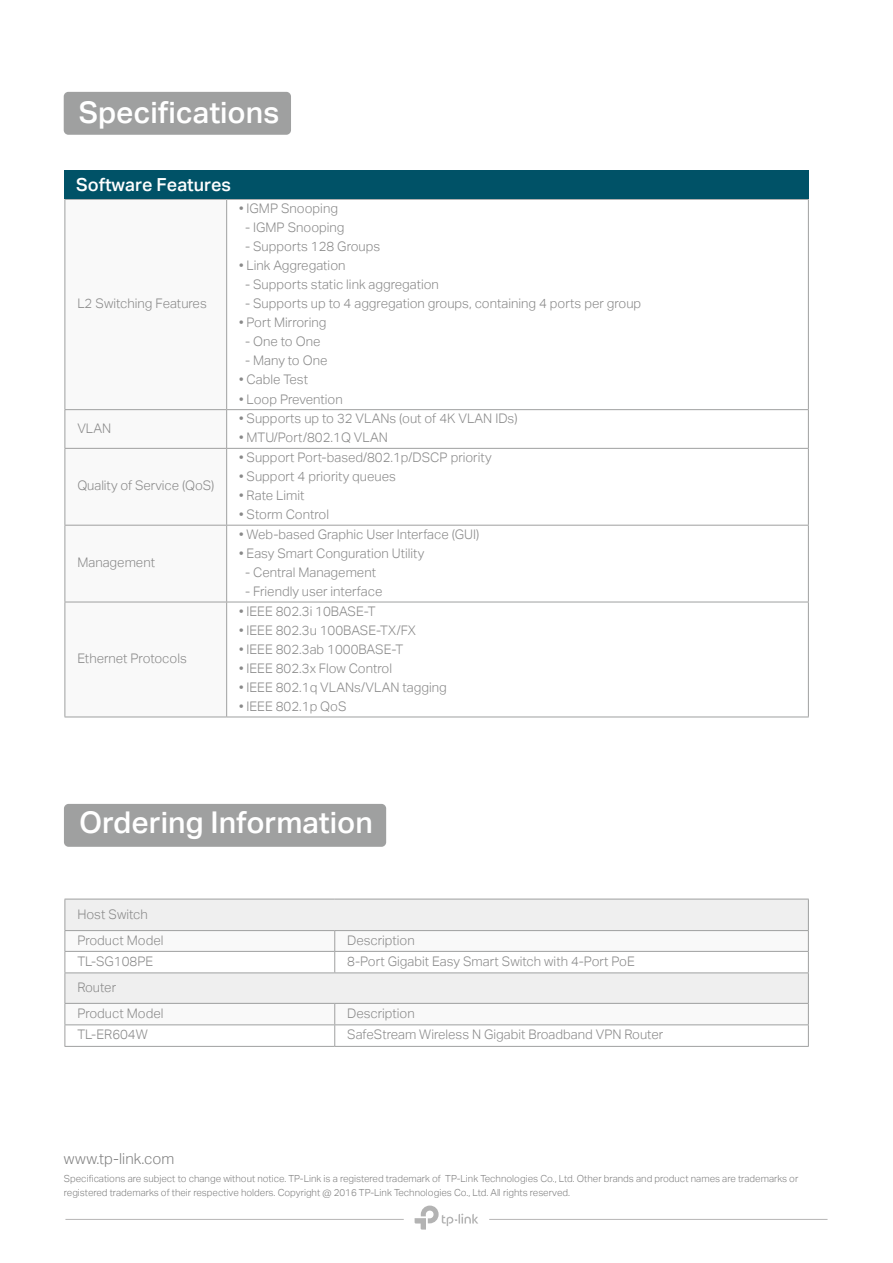
<style>
.page{position:relative;width:893px;height:1263px;background:#fff}
.page>*{position:absolute;margin:0;border:0;box-sizing:border-box;transform-origin:0 0}
.t1{font:30px "TP Link Aktiv Medium";color:#fff}
.t2{font:18px "TP Link Aktiv Medium";color:#fff}
.t3{font:15.15px "TP Link Aktiv Light";color:#808080}
.t4{font:300 13.2px/26.1px "Aktiv Grotesk Trial";color:#898989}
.t5{font:9.75px/13.5px "TP Link Aktiv Light";color:#808080}
</style>
<div class="page">
<svg style="left:66px;top:410px;width:160px;height:307px"></svg>
<hr style="left:65px;top:200px;width:1px;height:209px;background:#9fa0a0">
<hr style="left:65px;top:410px;width:1px;height:38px;background:#9fa0a0">
<hr style="left:808px;top:449px;width:1px;height:76px;background:#9fa0a0">
<hr style="left:808px;top:525px;width:1px;height:77px;background:#9fa0a0">
<hr style="left:226px;top:410px;width:1px;height:38px;background:#9fa0a0">
<hr style="left:65px;top:717px;width:162px;height:1px;background:#9fa0a0">
<hr style="left:227px;top:199px;width:582px;height:1px;background:#9fa0a0">
<hr style="left:226px;top:200px;width:1px;height:209px;background:#9fa0a0">
<hr style="left:227px;top:409px;width:582px;height:1px;background:#9fa0a0">
<hr style="left:227px;top:448px;width:582px;height:1px;background:#9fa0a0">
<hr style="left:226px;top:449px;width:1px;height:76px;background:#9fa0a0">
<hr style="left:227px;top:525px;width:582px;height:1px;background:#9fa0a0">
<hr style="left:226px;top:525px;width:1px;height:77px;background:#9fa0a0">
<hr style="left:227px;top:602px;width:582px;height:1px;background:#9fa0a0">
<hr style="left:226px;top:602px;width:1px;height:115px;background:#9fa0a0">
<hr style="left:808px;top:602px;width:1px;height:115px;background:#9fa0a0">
<hr style="left:227px;top:717px;width:582px;height:1px;background:#9fa0a0">
<hr style="left:808px;top:200px;width:1px;height:209px;background:#9fa0a0">
<hr style="left:808px;top:410px;width:1px;height:38px;background:#9fa0a0">
<hr style="left:65px;top:448px;width:162px;height:1px;background:#9fa0a0">
<hr style="left:65px;top:525px;width:162px;height:1px;background:#9fa0a0">
<hr style="left:65px;top:602px;width:162px;height:1px;background:#9fa0a0">
<hr style="left:65px;top:199px;width:162px;height:1px;background:#9fa0a0">
<hr style="left:65px;top:409px;width:162px;height:1px;background:#9fa0a0">
<hr style="left:65px;top:449px;width:1px;height:76px;background:#9fa0a0">
<hr style="left:65px;top:525px;width:1px;height:77px;background:#9fa0a0">
<hr style="left:65px;top:602px;width:1px;height:115px;background:#9fa0a0">
<div style="left:64px;top:804px;width:322px;height:43px;background:#9fa0a0;border-radius:5px"></div>
<div style="left:64px;top:170px;width:744px;height:29px;background:#005267"></div>
<div style="left:65px;top:899px;width:743px;height:31px;background:#efefef"></div>
<svg style="left:66px;top:931px;width:742px;height:93px"></svg>
<div style="left:65px;top:973px;width:743px;height:30px;background:#efefef"></div>
<svg style="left:808px;top:1004px;width:1px;height:42px"></svg>
<hr style="left:65px;top:899px;width:270px;height:1px;background:#9fa0a0">
<hr style="left:65px;top:899px;width:1px;height:31px;background:#9fa0a0">
<hr style="left:335px;top:899px;width:474px;height:1px;background:#9fa0a0">
<hr style="left:808px;top:899px;width:1px;height:31px;background:#9fa0a0">
<hr style="left:65px;top:930px;width:270px;height:1px;background:#9fa0a0">
<hr style="left:335px;top:930px;width:474px;height:1px;background:#9fa0a0">
<hr style="left:65px;top:972px;width:270px;height:1px;background:#9fa0a0">
<hr style="left:65px;top:973px;width:1px;height:30px;background:#9fa0a0">
<hr style="left:335px;top:972px;width:474px;height:1px;background:#9fa0a0">
<hr style="left:808px;top:973px;width:1px;height:30px;background:#9fa0a0">
<hr style="left:65px;top:1003px;width:270px;height:1px;background:#9fa0a0">
<hr style="left:335px;top:1003px;width:474px;height:1px;background:#9fa0a0">
<svg style="left:65px;top:931px;width:1px;height:41px"></svg>
<svg style="left:65px;top:1004px;width:1px;height:42px"></svg>
<svg style="left:334px;top:1004px;width:1px;height:42px"></svg>
<hr style="left:65px;top:951px;width:270px;height:1px;background:#9fa0a0">
<hr style="left:65px;top:1024px;width:270px;height:1px;background:#9fa0a0">
<hr style="left:65px;top:1046px;width:270px;height:1px;background:#9fa0a0">
<svg style="left:334px;top:931px;width:1px;height:41px"></svg>
<hr style="left:335px;top:951px;width:474px;height:1px;background:#9fa0a0">
<hr style="left:335px;top:1024px;width:474px;height:1px;background:#9fa0a0">
<svg style="left:808px;top:931px;width:1px;height:41px"></svg>
<hr style="left:335px;top:1046px;width:474px;height:1px;background:#9fa0a0">
<div style="left:64px;top:92px;width:227px;height:43px;background:#9fa0a0;border-radius:5px"></div>
<hr style="left:65px;top:1219px;width:339px;height:1px;background:#b6b5b5">
<hr style="left:489px;top:1219px;width:338px;height:1px;background:#b6b5b5">
<svg style="left:415px;top:1205px;width:63px;height:24px"></svg>
<h1 class="t1" style="left:79px;top:96px;width:202px">Specifications</h1>
<h2 class="t2" style="left:76px;top:174px;width:157px">Software Features</h2>
<p class="t4" style="left:77px;top:291px;width:131px">L2 Switching Features</p>
<p class="t4" style="left:77px;top:415px;width:35px">VLAN</p>
<p class="t4" style="left:77px;top:473px;width:138px">Quality of Service (QoS)</p>
<p class="t4" style="left:77px;top:550px;width:79px">Management</p>
<p class="t4" style="left:77px;top:645px;width:111px">Ethernet Protocols</p>
<p class="t4" style="left:239px;top:195px;width:100px">• IGMP Snooping</p>
<p class="t4" style="left:245px;top:214px;width:101px">- IGMP Snooping</p>
<p class="t4" style="left:245px;top:233px;width:137px">- Supports 128 Groups</p>
<p class="t4" style="left:239px;top:252px;width:108px">• Link Aggregation</p>
<p class="t4" style="left:245px;top:272px;width:195px">- Supports static link aggregation</p>
<p class="t4" style="left:245px;top:291px;width:398px">- Supports up to 4 aggregation groups, containing 4 ports per group</p>
<p class="t4" style="left:239px;top:310px;width:89px">• Port Mirroring</p>
<p class="t4" style="left:245px;top:329px;width:77px">- One to One</p>
<p class="t4" style="left:245px;top:348px;width:84px">- Many to One</p>
<p class="t4" style="left:239px;top:367px;width:70px">• Cable Test</p>
<p class="t4" style="left:239px;top:386px;width:105px">• Loop Prevention</p>
<p class="t4" style="left:239px;top:406px;width:280px">• Supports up to 32 VLANs (out of 4K VLAN IDs)</p>
<p class="t4" style="left:239px;top:425px;width:150px">• MTU/Port/802.1Q VLAN</p>
<p class="t4" style="left:239px;top:444px;width:254px">• Support Port-based/802.1p/DSCP priority</p>
<p class="t4" style="left:239px;top:463px;width:158px">• Support 4 priority queues</p>
<p class="t4" style="left:239px;top:482px;width:67px">• Rate Limit</p>
<p class="t4" style="left:239px;top:501px;width:91px">• Storm Control</p>
<p class="t4" style="left:239px;top:521px;width:242px">• Web-based Graphic User Interface (GUI)</p>
<p class="t4" style="left:239px;top:540px;width:187px">• Easy Smart Conguration Utility</p>
<p class="t4" style="left:245px;top:559px;width:133px">- Central Management</p>
<p class="t4" style="left:245px;top:578px;width:139px">- Friendly user interface</p>
<p class="t4" style="left:239px;top:598px;width:138px">• IEEE 802.3i 10BASE-T</p>
<p class="t4" style="left:239px;top:617px;width:178px">• IEEE 802.3u 100BASE-TX/FX</p>
<p class="t4" style="left:239px;top:636px;width:166px">• IEEE 802.3ab 1000BASE-T</p>
<p class="t4" style="left:239px;top:655px;width:154px">• IEEE 802.3x Flow Control</p>
<p class="t4" style="left:239px;top:674px;width:209px">• IEEE 802.1q VLANs/VLAN tagging</p>
<p class="t4" style="left:239px;top:693px;width:109px">• IEEE 802.1p QoS</p>
<h1 class="t1" style="left:79px;top:805px;width:295px">Ordering Information</h1>
<p class="t4" style="left:77px;top:901px;width:88px">Host Switch<br>Product Model</p>
<p class="t4" style="left:347px;top:927px;width:69px">Description</p>
<p class="t4" style="left:77px;top:948px;width:77px">TL-SG108PE</p>
<p class="t4" style="left:347px;top:948px;width:289px">8-Port Gigabit Easy Smart Switch with 4-Port PoE</p>
<p class="t4" style="left:77px;top:974px;width:88px">Router<br>Product Model</p>
<p class="t4" style="left:347px;top:1000px;width:69px">Description</p>
<p class="t4" style="left:77px;top:1022px;width:72px">TL-ER604W</p>
<p class="t4" style="left:347px;top:1022px;width:317px">SafeStream Wireless N Gigabit Broadband VPN Router</p>
<p class="t3" style="left:64px;top:1150px;width:112px">www.tp-link.com</p>
<p class="t5" style="left:64px;top:1172px;width:736px">Specifications are subject to change without notice. TP-Link is a registered trademark of TP-Link Technologies Co., Ltd. Other brands and product names are trademarks or registered trademarks of their respective holders. Copyright @ 2016 TP-Link Technologies Co., Ltd. All rights reserved.</p>
</div>
